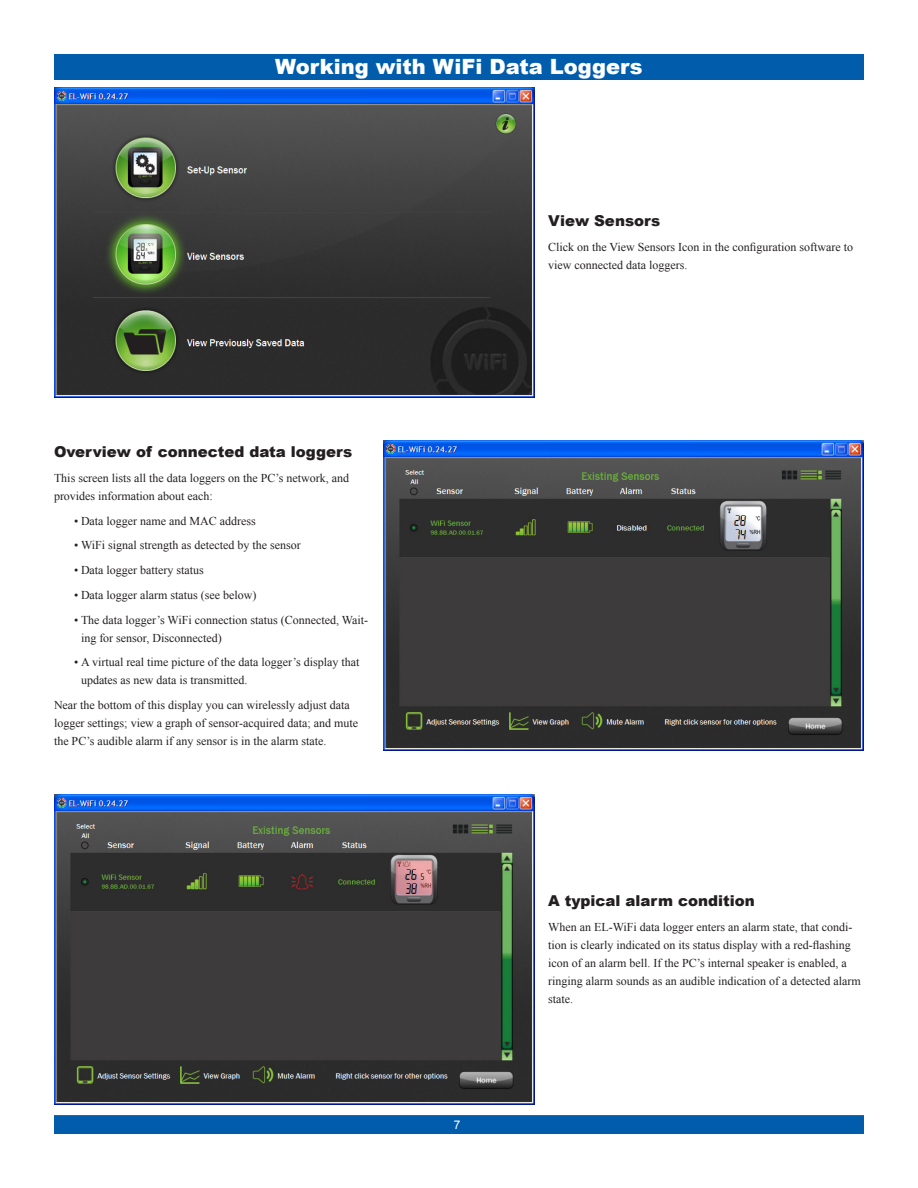
<style>
.page{position:relative;width:918px;height:1188px;background:#fff}
.page>*{position:absolute;margin:0;border:0;box-sizing:border-box;transform-origin:0 0}
.heading{font:900 21px "Arial";color:#fff}
.t1{font:900 15px "Arial";color:#231f20}
.t2{font:12px/18px "Times New Roman";color:#231f20}
.t3{font:12px "Arial";color:#fff}
</style>
<div class="page">
<div style="left:55px;top:1116px;width:808px;height:17px;background:#015dab"></div>
<div style="left:54px;top:1115px;width:810px;height:19px;border:2px solid #015dab"></div>
<div style="left:54px;top:54px;width:810px;height:26px;background:#015dab"></div>
<img style="left:54px;top:87px;width:481px;height:310px">
<img style="left:383px;top:441px;width:481px;height:310px">
<img style="left:55px;top:794px;width:480px;height:310px">
<p class="heading" style="left:275px;top:52px;width:369px">Working with WiFi Data Loggers</p>
<p class="t1" style="left:54px;top:441px;width:300px">Overview of connected data loggers</p>
<p class="t2" style="left:54px;top:468px;width:297px">This screen lists all the data loggers on the PC’s network, and provides information about each:</p>
<p class="t2" style="left:74px;top:511px;width:183px">• Data logger name and MAC address</p>
<p class="t2" style="left:74px;top:536px;width:228px">• WiFi signal strength as detected by the sensor</p>
<p class="t2" style="left:74px;top:561px;width:131px">• Data logger battery status</p>
<p class="t2" style="left:74px;top:585px;width:184px">• Data logger alarm status (see below)</p>
<p class="t2" style="left:81px;top:610px;width:289px;text-indent:-7px">• The data logger’s WiFi connection status (Connected, Wait&shy;ing for sensor, Disconnected)</p>
<p class="t2" style="left:81px;top:653px;width:280px;text-indent:-7px">• A virtual real time picture of the data logger’s display that updates as new data is transmitted.</p>
<p class="t2" style="left:54px;top:696px;width:306px">Near the bottom of this display you can wirelessly adjust data logger settings; view a graph of sensor-acquired data; and mute the PC’s audible alarm if any sensor is in the alarm state.</p>
<p class="t3" style="left:454px;top:1116px;width:8px">7</p>
<p class="t1" style="left:548px;top:210px;width:114px">View Sensors</p>
<p class="t2" style="left:548px;top:238px;width:307px">Click on the View Sensors Icon in the configuration software to view connected data loggers.</p>
<p class="t1" style="left:548px;top:890px;width:208px">A typical alarm condition</p>
<p class="t2" style="left:548px;top:918px;width:314px">When an EL-WiFi data logger enters an alarm state, that condi&shy;tion is clearly indicated on its status display with a red-flashing icon of an alarm bell. If the PC’s internal speaker is enabled, a ringing alarm sounds as an audible indication of a detected alarm state.</p>
</div>
